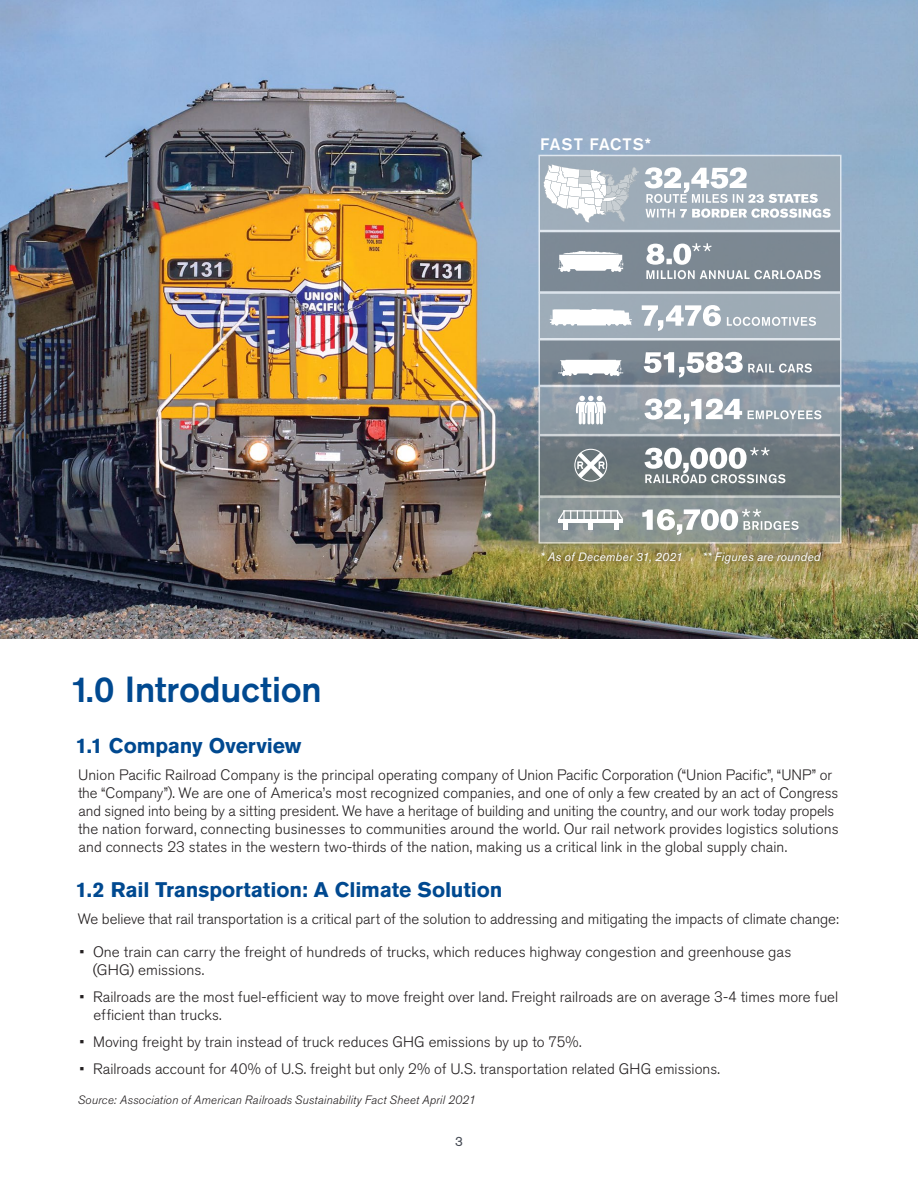
<style>
.page{position:relative;width:918px;height:1188px;background:#fff}
.page>*{position:absolute;margin:0;border:0;box-sizing:border-box;transform-origin:0 0}
.t1{font:500 36px "Akzidenz Grotesk BE";letter-spacing:-.005em;color:#004990}
.t2{font:700 21px "Akzidenz Grotesk BE";letter-spacing:-.005em;color:#004990}
.t3{font:500 16.5px "Akzidenz Grotesk BE";letter-spacing:.055em;color:#fff}
.B2{font:300 15px/18px "Akzidenz Grotesk BE";color:#231f20}
.t4{font:13.5px "Akzidenz Grotesk BE";color:#474c55}
.B3{font:italic 300 12px "Akzidenz Grotesk BE";letter-spacing:.015em;color:#231f20}
.B3-2{font:italic 12px "Akzidenz Grotesk BE";letter-spacing:.015em;color:#fff}
</style>
<div class="page">
<img style="left:0;top:0;width:918px;height:639px">
<svg style="left:535px;top:546px;width:293px;height:24px;background:#9c8f4f"></svg>
<svg style="left:538px;top:154px;width:304px;height:390px;background:#9ea8af"></svg>
<h4 class="t3" style="left:540px;top:134px;width:112px">FAST FACTS*</h4>
<p class="B3-2" style="left:540px;top:550px;width:144px">* As of December 31, 2021</p>
<p class="B3-2" style="left:702px;top:550px;width:120px">** Figures are rounded</p>
<h2 class="t1" style="left:70px;top:667px;width:253px">1.0 Introduction</h2>
<h3 class="t2" style="left:76px;top:734px;width:227px">1.1 Company Overview</h3>
<p class="B2" style="left:78px;top:766px;width:762px">Union Pacific Railroad Company is the principal operating company of Union Pacific Corporation (“Union Pacific”, “UNP” or the “Company”). We are one of America’s most recognized companies, and one of only a few created by an act of Congress and signed into being by a sitting president. We have a heritage of building and uniting the country, and our work today propels the nation forward, connecting businesses to communities around the world. Our rail network provides logistics solutions and connects 23 states in the western two-thirds of the nation, making us a critical link in the global supply chain.</p>
<h3 class="t2" style="left:76px;top:878px;width:429px">1.2 Rail Transportation: A Climate Solution</h3>
<p class="B2" style="left:78px;top:910px;width:762px">We believe that rail transportation is a critical part of the solution to addressing and mitigating the impacts of climate change:</p>
<p class="B2" style="left:93px;top:943px;width:700px;text-indent:-13px">• One train can carry the freight of hundreds of trucks, which reduces highway congestion and greenhouse gas (GHG) emissions.</p>
<p class="B2" style="left:94px;top:988px;width:746px;text-indent:-14px">• Railroads are the most fuel-efficient way to move freight over land. Freight railroads are on average 3-4 times more fuel efficient than trucks.</p>
<p class="B2" style="left:80px;top:1033px;width:502px">• Moving freight by train instead of truck reduces GHG emissions by up to 75%.</p>
<p class="B2" style="left:80px;top:1060px;width:641px">• Railroads account for 40% of U.S. freight but only 2% of U.S. transportation related GHG emissions.</p>
<p class="B3" style="left:78px;top:1093px;width:399px">Source: Association of American Railroads Sustainability Fact Sheet April 2021</p>
<p class="t4" style="left:455px;top:1133px;width:9px">3</p>
</div>
